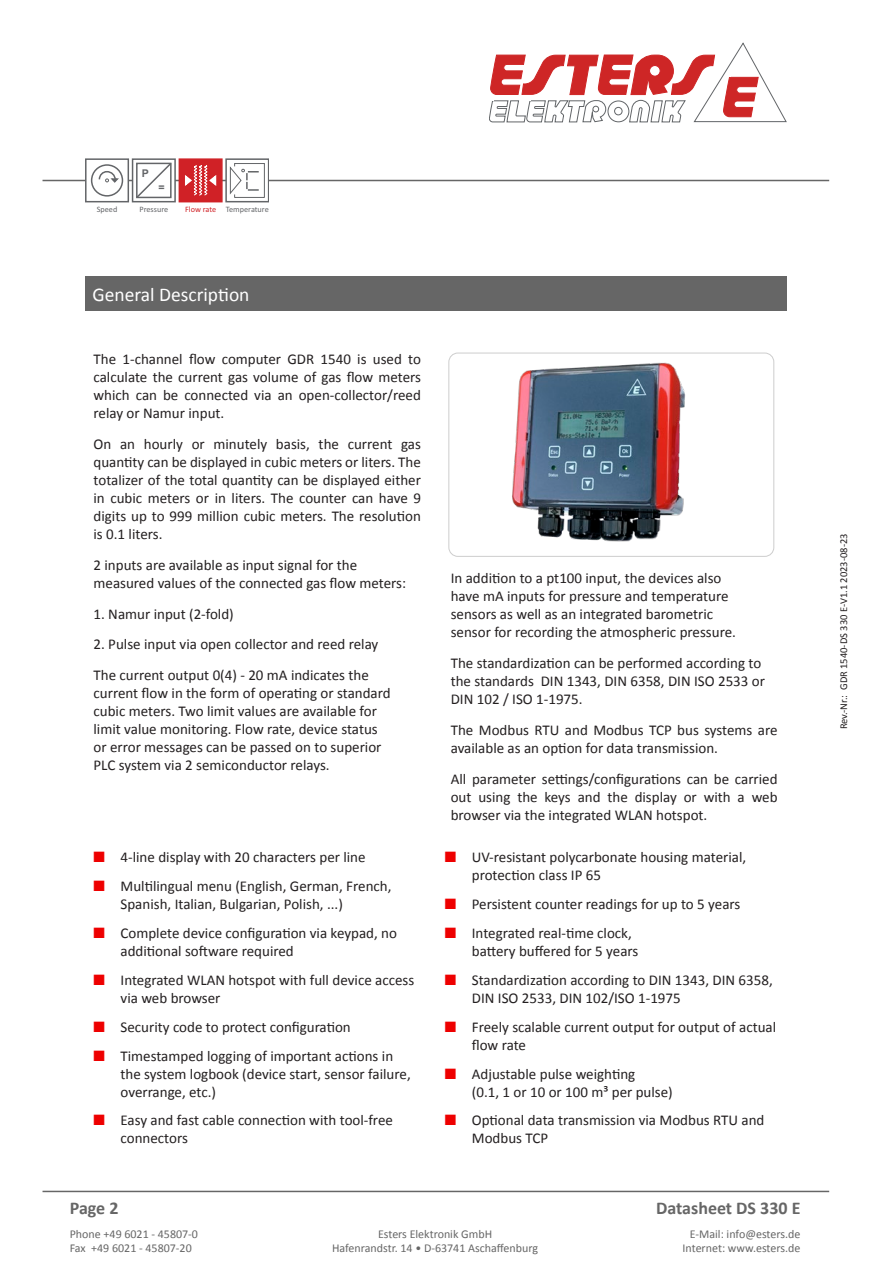
<style>
.page{position:relative;width:893px;height:1263px;background:#fff}
.page>*{position:absolute;margin:0;border:0;box-sizing:border-box;transform-origin:0 0}
.t1{font:19.5px "Calibri";color:#fff}
.t2{font:700 18px "Calibri";color:#666}
.t3{font:15px/18px "Calibri";color:#231f20}
.t4{font:12px/14.4px "Calibri";color:#666}
.t5{font:700 10.65px "Arial";color:#636568}
.t6{font:10.5px "Calibri";color:#231f20}
.t7{font:8.25px "Calibri";color:#636568}
.s1{color:#d02126}
.s2{color:#e00}
</style>
<div class="page">
<hr style="left:43px;top:180px;width:786px;height:1px;background:#666">
<hr style="left:43px;top:1191px;width:786px;height:1px;background:#666">
<svg style="left:489px;top:43px;width:298px;height:79px"></svg>
<div style="left:226px;top:159px;width:43px;height:43px;background:#fff"></div>
<div style="left:225px;top:158px;width:44px;height:44px;border:2px solid #636568"></div>
<div style="left:179px;top:158px;width:44px;height:44px;background:#d02126;border:2px solid #d02126"></div>
<svg style="left:185px;top:165px;width:32px;height:31px"></svg>
<div style="left:85px;top:158px;width:44px;height:44px;background:#fff;border:2px solid #636568"></div>
<div style="left:91px;top:164px;width:32px;height:33px;border:2px solid #636568;border-radius:50%"></div>
<svg style="left:98px;top:158px;width:79px;height:45px"></svg>
<hr style="left:264px;top:163px;width:1px;height:34px;background:#636568">
<svg style="left:229px;top:163px;width:35px;height:35px"></svg>
<div style="left:85px;top:276px;width:702px;height:34px;background:#666"></div>
<img style="left:512px;top:362px;width:174px;height:180px">
<div style="left:449px;top:353px;width:325px;height:203px;border:1px solid #cdcdcd;border-radius:9px"></div>
<p class="t5" style="left:142px;top:167px;width:9px">P</p>
<p class="t5" style="left:158px;top:180px;width:8px">=</p>
<p class="t7" style="left:97px;top:204px;width:22px">Speed</p>
<p class="t7" style="left:139px;top:204px;width:30px">Pressure</p>
<p class="t7" style="left:185px;top:204px;width:85px"><span class="s1">Flow rate</span> Temperature</p>
<h1 class="t1" style="left:93px;top:282px;width:158px">General Description</h1>
<p class="t3" style="left:94px;top:350px;width:329px;text-align:justify">The 1-channel flow computer GDR 1540 is used to calculate the current gas volume of gas flow meters which can be connected via an open-collector/reed relay or Namur input.</p>
<p class="t3" style="left:94px;top:435px;width:329px;text-align:justify">On an hourly or minutely basis, the current gas quantity can be displayed in cubic meters or liters. The totalizer of the total quantity can be displayed either in cubic meters or in liters. The counter can have 9 digits up to 999 million cubic meters. The resolution is 0.1 liters.</p>
<p class="t3" style="left:94px;top:556px;width:314px">2 inputs are available as input signal for the measured values of the connected gas flow meters:</p>
<p class="t3" style="left:94px;top:605px;width:142px">1. Namur input (2-fold)</p>
<p class="t3" style="left:94px;top:629px;width:286px;line-height:30.8px">2. Pulse input via open collector and reed relay<br>The current output 0(4) - 20 mA indicates the</p>
<p class="t3" style="left:94px;top:684px;width:299px">current flow in the form of operating or standard cubic meters. Two limit values are available for limit value monitoring. Flow rate, device status or error messages can be passed on to superior PLC system via 2 semiconductor relays.</p>
<p class="t3" style="left:94px;top:848px;width:274px"><span class="s2">■</span> 4-line display with 20 characters per line</p>
<p class="t3" style="left:121px;top:877px;width:272px;text-indent:-27px"><span class="s2">■</span> Multilingual menu (English, German, French,<br>Spanish, Italian, Bulgarian, Polish, ...)</p>
<p class="t3" style="left:121px;top:924px;width:278px;text-indent:-27px"><span class="s2">■</span> Complete device configuration via keypad, no additional software required</p>
<p class="t3" style="left:121px;top:971px;width:295px;text-indent:-27px"><span class="s2">■</span> Integrated WLAN hotspot with full device access via web browser</p>
<p class="t3" style="left:94px;top:1018px;width:259px"><span class="s2">■</span> Security code to protect configuration</p>
<p class="t3" style="left:121px;top:1047px;width:292px;text-indent:-27px"><span class="s2">■</span> Timestamped logging of important actions in the system logbook (device start, sensor failure, overrange, etc.)</p>
<p class="t3" style="left:121px;top:1111px;width:274px;text-indent:-27px"><span class="s2">■</span> Easy and fast cable connection with tool-free connectors</p>
<p class="t3" style="left:451px;top:569px;width:287px">In addition to a pt100 input, the devices also have mA inputs for pressure and temperature sensors as well as an integrated barometric sensor for recording the atmospheric pressure.</p>
<p class="t3" style="left:451px;top:654px;width:316px">The standardization can be performed according to the standards DIN 1343, DIN 6358, DIN ISO 2533 or<br>DIN 102 / ISO 1-1975.</p>
<p class="t3" style="left:451px;top:721px;width:328px">The Modbus RTU and Modbus TCP bus systems are available as an option for data transmission.</p>
<p class="t3" style="left:451px;top:770px;width:328px;text-align:justify">All parameter settings/configurations can be carried out using the keys and the display or with a web browser via the integrated WLAN hotspot.</p>
<p class="t3" style="left:472px;top:848px;width:276px;text-indent:-27px"><span class="s2">■</span> UV-resistant polycarbonate housing material, protection class IP 65</p>
<p class="t3" style="left:445px;top:895px;width:297px"><span class="s2">■</span> Persistent counter readings for up to 5 years</p>
<p class="t3" style="left:472px;top:924px;width:168px;text-indent:-27px"><span class="s2">■</span> Integrated real-time clock, battery buffered for 5 years</p>
<p class="t3" style="left:472px;top:971px;width:302px;text-indent:-27px"><span class="s2">■</span> Standardization according to DIN 1343, DIN 6358,<br>DIN ISO 2533, DIN 102/ISO 1-1975</p>
<p class="t3" style="left:472px;top:1018px;width:306px;text-indent:-27px"><span class="s2">■</span> Freely scalable current output for output of actual flow rate</p>
<p class="t3" style="left:472px;top:1065px;width:202px;text-indent:-27px"><span class="s2">■</span> Adjustable pulse weighting<br>(0.1, 1 or 10 or 100 m³ per pulse)</p>
<p class="t3" style="left:472px;top:1111px;width:294px;text-indent:-27px"><span class="s2">■</span> Optional data transmission via Modbus RTU and<br>Modbus TCP</p>
<p class="t2" style="left:70px;top:1197px;width:50px">Page 2</p>
<p class="t2" style="left:656px;top:1197px;width:146px">Datasheet DS 330 E</p>
<p class="t4" style="left:70px;top:1226px;width:130px">Phone +49 6021 - 45807-0<br>Fax +49 6021 - 45807-20</p>
<p class="t4" style="left:332px;top:1226px;width:208px;text-align:center">Esters Elektronik GmbH<br>Hafenrandstr. 14 • D-63741 Aschaffenburg</p>
<p class="t4" style="left:683px;top:1226px;width:119px;text-align:right">E-Mail: info@esters.de<br>Internet: www.esters.de</p>
<p class="t6" style="left:837px;top:729px;width:197px;rotate:-90deg">Rev.-Nr.: GDR 1540-DS 330 E-V1.1 2023-08-23</p>
</div>
